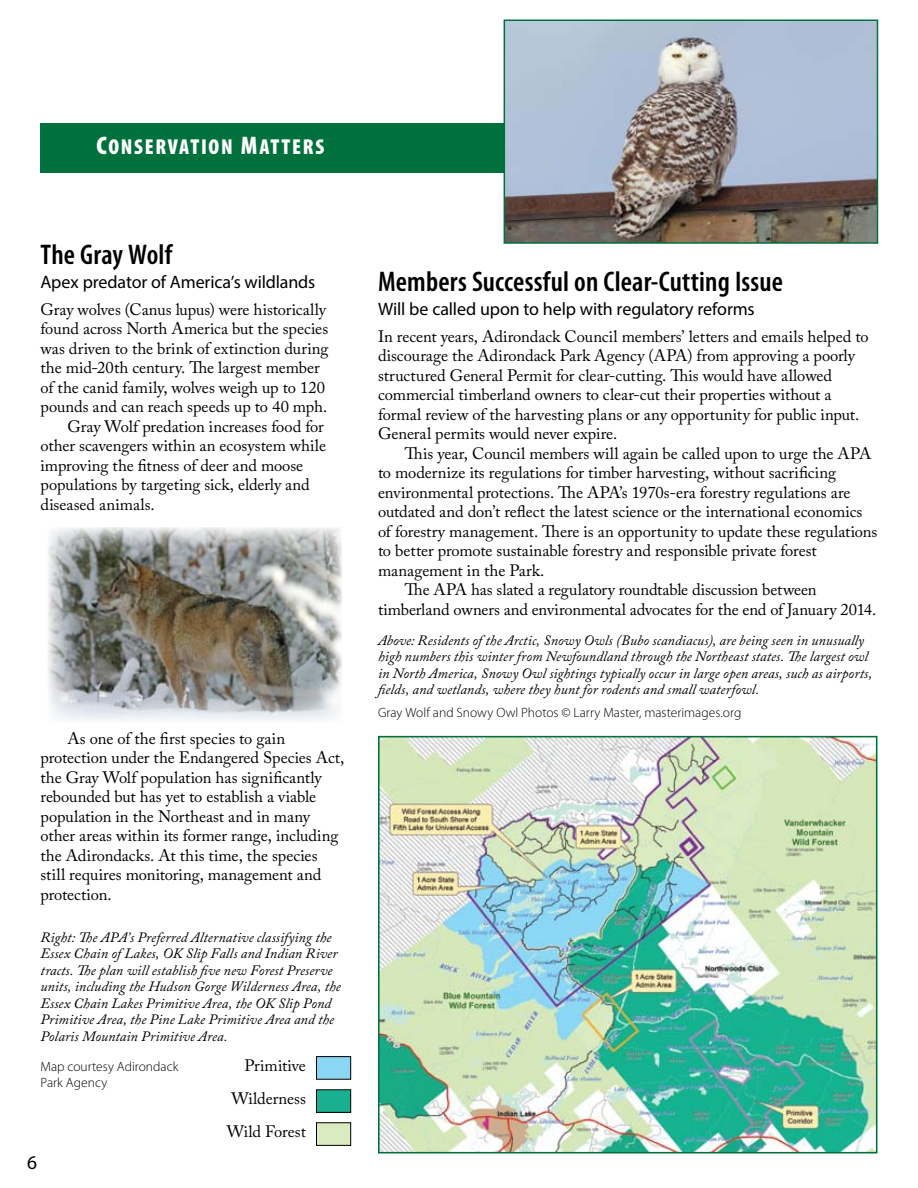
<style>
.page{position:relative;width:918px;height:1188px;background:#fff}
.page>*{position:absolute;margin:0;border:0;box-sizing:border-box;transform-origin:0 0}
.t1{font:600 condensed 28.5px "Myriad Pro";letter-spacing:.005em;color:#000}
.t2{font:21.6px "Myriad Pro Black Cond SC850";letter-spacing:.08em;color:#fff}
.t3{font:19.5px "Myriad Pro";color:#000}
.t4{font:18px "Myriad Pro";letter-spacing:-.01em;color:#000}
.t5{font:16.5px/19.5px "Adobe Caslon Pro";letter-spacing:-.005em;color:#000}
.t6{font:italic 14.25px/16.5px "Adobe Caslon Pro";letter-spacing:.005em;color:#000}
.t7{font:300 13.5px/16.5px "Myriad Pro";color:#000}
.s1{font-size:25.5px}
</style>
<div class="page">
<div style="left:40px;top:123px;width:530px;height:50px;background:#00703c"></div>
<img style="left:507px;top:23px;width:368px;height:218px">
<div style="left:504px;top:20px;width:374px;height:224px;border:2px solid #00703c"></div>
<img style="left:381px;top:739px;width:493px;height:412px">
<div style="left:378px;top:736px;width:499px;height:418px;border:2px solid #00703c"></div>
<img style="left:48px;top:527px;width:294px;height:194px">
<div style="left:316px;top:1057px;width:35px;height:22px;background:#8bd6f3"></div>
<div style="left:316px;top:1056px;width:35px;height:24px;border:1px solid #000"></div>
<div style="left:316px;top:1090px;width:35px;height:22px;background:#18b08f"></div>
<div style="left:316px;top:1089px;width:35px;height:24px;border:1px solid #000"></div>
<div style="left:316px;top:1123px;width:35px;height:22px;background:#daebc1"></div>
<div style="left:316px;top:1122px;width:35px;height:24px;border:1px solid #000"></div>
<h2 class="t2" style="left:96px;top:133px;width:229px"><span class="s1">C</span>ONSERVATION <span class="s1">M</span>ATTERS</h2>
<h1 class="t1" style="left:40px;top:237px;width:133px">The Gray Wolf</h1>
<p class="t4" style="left:40px;top:271px;width:276px">Apex predator of America’s wildlands</p>
<p class="t5" style="left:40px;top:299px;width:287px">Gray wolves (Canus lupus) were historically</p>
<p class="t5" style="left:40px;top:319px;width:289px">found across North America but the species</p>
<p class="t5" style="left:40px;top:338px;width:290px">was driven to the brink of extinction during</p>
<p class="t5" style="left:40px;top:358px;width:281px">the mid-20th century. The largest member</p>
<p class="t5" style="left:40px;top:377px;width:286px">of the canid family, wolves weigh up to 120</p>
<p class="t5" style="left:40px;top:397px;width:288px">pounds and can reach speeds up to 40 mph.</p>
<p class="t5" style="left:67px;top:416px;width:258px">Gray Wolf predation increases food for</p>
<p class="t5" style="left:40px;top:436px;width:287px">other scavengers within an ecosystem while</p>
<p class="t5" style="left:40px;top:455px;width:264px">improving the fitness of deer and moose</p>
<p class="t5" style="left:40px;top:475px;width:271px">populations by targeting sick, elderly and</p>
<p class="t5" style="left:40px;top:494px;width:116px">diseased animals.</p>
<p class="t5" style="left:40px;top:728px;width:305px;text-indent:27px">As one of the first species to gain protection under the Endangered Species Act, the Gray Wolf population has significantly rebounded but has yet to establish a viable population in the Northeast and in many other areas within its former range, including the Adirondacks. At this time, the species still requires monitoring, management and protection.</p>
<p class="t6" style="left:40px;top:929px;width:302px">Right: The APA’s Preferred Alternative classifying the Essex Chain of Lakes, OK Slip Falls and Indian River tracts. The plan will establish five new Forest Preserve units, including the Hudson Gorge Wilderness Area, the Essex Chain Lakes Primitive Area, the OK Slip Pond Primitive Area, the Pine Lake Primitive Area and the Polaris Mountain Primitive Area.</p>
<p class="t7" style="left:40px;top:1058px;width:139px">Map courtesy Adirondack<br>Park Agency</p>
<p class="t5" style="left:227px;top:1049px;width:81px;line-height:33px;text-align:justify;text-indent:17px">Primitive Wilderness Wild Forest</p>
<p class="t3" style="left:27px;top:1150px;width:12px">6</p>
<h1 class="t1" style="left:378px;top:264px;width:406px">Members Successful on Clear-Cutting Issue</h1>
<p class="t4" style="left:378px;top:298px;width:378px">Will be called upon to help with regulatory reforms</p>
<p class="t5" style="left:378px;top:326px;width:492px">In recent years, Adirondack Council members’ letters and emails helped to discourage the Adirondack Park Agency (APA) from approving a poorly structured General Permit for clear-cutting. This would have allowed commercial timberland owners to clear-cut their properties without a formal review of the harvesting plans or any opportunity for public input.<br>General permits would never expire.</p>
<p class="t5" style="left:405px;top:443px;width:468px">This year, Council members will again be called upon to urge the APA</p>
<p class="t5" style="left:378px;top:463px;width:460px">to modernize its regulations for timber harvesting, without sacrificing</p>
<p class="t5" style="left:378px;top:482px;width:474px">environmental protections. The APA’s 1970s-era forestry regulations are</p>
<p class="t5" style="left:378px;top:502px;width:486px">outdated and don’t reflect the latest science or the international economics</p>
<p class="t5" style="left:378px;top:521px;width:501px">of forestry management. There is an opportunity to update these regulations</p>
<p class="t5" style="left:378px;top:541px;width:440px">to better promote sustainable forestry and responsible private forest</p>
<p class="t5" style="left:378px;top:560px;width:168px">management in the Park.</p>
<p class="t5" style="left:405px;top:580px;width:413px">The APA has slated a regulatory roundtable discussion between</p>
<p class="t5" style="left:378px;top:599px;width:500px">timberland owners and environmental advocates for the end of January 2014.</p>
<p class="t6" style="left:378px;top:631px;width:496px">Above: Residents of the Arctic, Snowy Owls (Bubo scandiacus), are being seen in unusually high numbers this winter from Newfoundland through the Northeast states. The largest owl in North America, Snowy Owl sightings typically occur in large open areas, such as airports, fields, and wetlands, where they hunt for rodents and small waterfowl.</p>
<p class="t7" style="left:378px;top:705px;width:365px">Gray Wolf and Snowy Owl Photos © Larry Master, masterimages.org</p>
</div>
